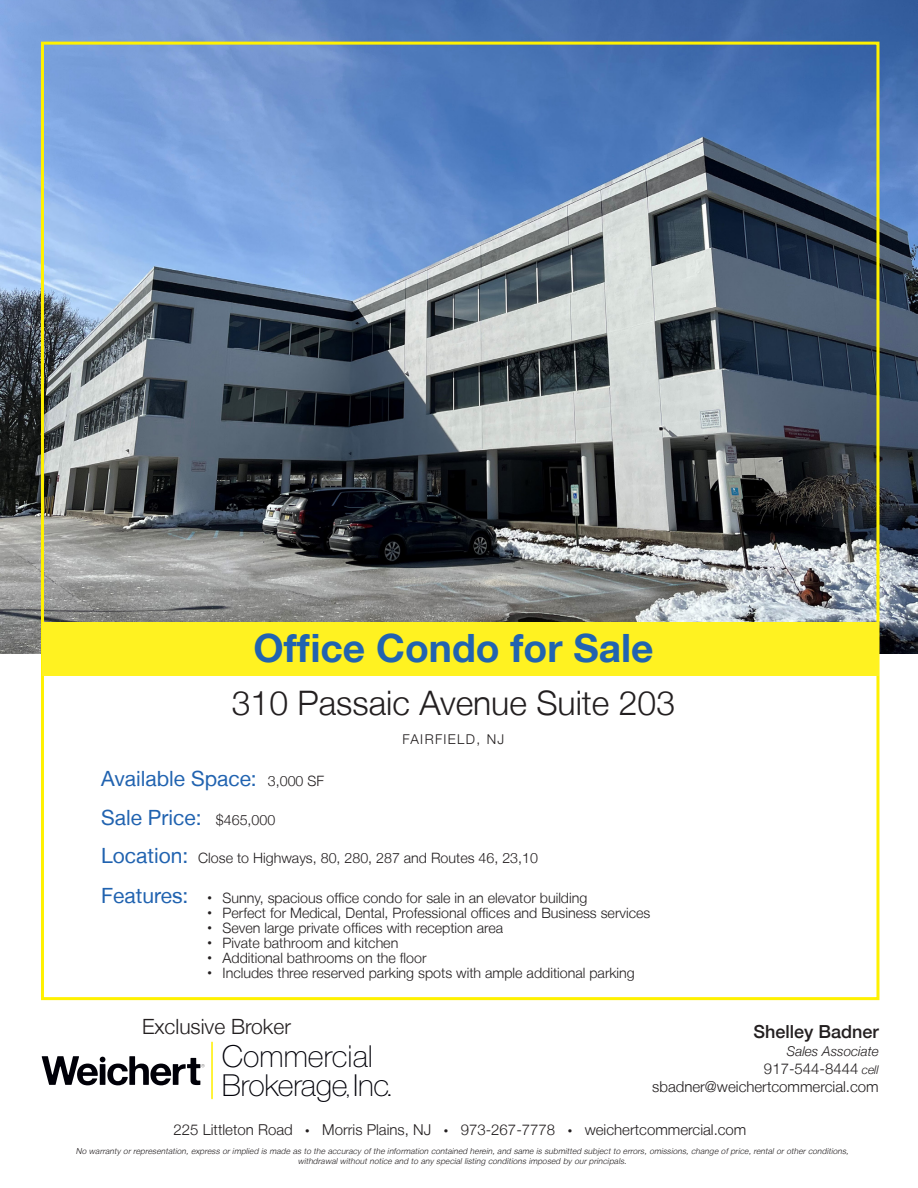
<style>
.page{position:relative;width:918px;height:1188px;background:#fff}
.page>*{position:absolute;margin:0;border:0;box-sizing:border-box;transform-origin:0 0}
.t1{font:700 39px "Helvetica Neue LT";color:#2163b0}
.t2{font:300 33.75px "Helvetica Neue LT";color:#231f20}
.t3{font:100 30.3px/28.8px "Helvetica Neue";letter-spacing:-.01em;color:#000008}
.t4{font:21px "Helvetica Neue LT";color:#2163b0}
.t5{font:300 21px "Helvetica Neue LT";color:#231f20}
.t6{font:500 18px "Helvetica Neue LT";color:#231f20}
.t7{font:300 15px "Helvetica Neue LT";color:#231f20}
.t8{font:300 14.25px "Helvetica Neue LT";color:#231f20}
.t9{font:italic 300 13.5px "Helvetica Neue LT";color:#231f20}
.t10{font:300 13.5px "Helvetica Neue LT";letter-spacing:.1em;color:#231f20}
.t11{font:13.5px "Helvetica Neue";color:#000008}
.t12{font:italic 300 8.25px/10.5px "Helvetica Neue LT";color:#231f20;text-align:center}
.s1{font-size:9px}
.s2{font-style:italic;font-size:12px}
</style>
<div class="page">
<img style="left:0;top:0;width:918px;height:653px">
<hr style="left:211px;top:1042px;width:2px;height:57px;background:#fff221">
<svg style="left:42px;top:1056px;width:163px;height:29px"></svg>
<div style="left:42px;top:622px;width:837px;height:54px;background:#fff221"></div>
<p class="t1" style="left:253px;top:624px;width:402px">Office Condo for Sale</p>
<p class="t2" style="left:232px;top:682px;width:445px">310 Passaic Avenue Suite 203</p>
<p class="t10" style="left:403px;top:731px;width:103px">FAIRFIELD, NJ</p>
<p class="t4" style="left:101px;top:766px;width:157px">Available Space:</p>
<p class="t8" style="left:268px;top:772px;width:58px">3,000 SF</p>
<p class="t4" style="left:101px;top:805px;width:102px">Sale Price:</p>
<p class="t8" style="left:216px;top:811px;width:61px">$465,000</p>
<p class="t4" style="left:101px;top:843px;width:89px">Location:</p>
<p class="t8" style="left:198px;top:849px;width:341px">Close to Highways, 80, 280, 287 and Routes 46, 23,10</p>
<p class="t4" style="left:101px;top:883px;width:89px">Features:</p>
<p class="t8" style="left:208px;top:889px;width:381px"><span class="s1">•</span> Sunny, spacious office condo for sale in an elevator building</p>
<p class="t8" style="left:208px;top:904px;width:444px"><span class="s1">•</span> Perfect for Medical, Dental, Professional offices and Business services</p>
<p class="t8" style="left:208px;top:919px;width:297px"><span class="s1">•</span> Seven large private offices with reception area</p>
<p class="t8" style="left:208px;top:934px;width:192px"><span class="s1">•</span> Pivate bathroom and kitchen</p>
<p class="t8" style="left:208px;top:949px;width:221px"><span class="s1">•</span> Additional bathrooms on the floor</p>
<p class="t8" style="left:208px;top:964px;width:429px"><span class="s1">•</span> Includes three reserved parking spots with ample additional parking</p>
<p class="t5" style="left:142px;top:1014px;width:150px">Exclusive Broker</p>
<p class="t3" style="left:222px;top:1040px;width:169px">Commercial<br>Brokerage Inc</p>
<p class="t11" style="left:346px;top:1081px;width:5px">,</p>
<p class="t11" style="left:387px;top:1081px;width:5px">.</p>
<p class="t6" style="left:753px;top:1021px;width:127px">Shelley Badner</p>
<p class="t9" style="left:787px;top:1044px;width:93px">Sales Associate</p>
<p class="t7" style="left:764px;top:1060px;width:116px">917-544-8444 <span class="s2">cell</span></p>
<p class="t7" style="left:652px;top:1078px;width:228px">sbadner@weichertcommercial.com</p>
<p class="t7" style="left:174px;top:1121px;width:574px">225 Littleton Road <span class="s1">•</span> Morris Plains, NJ <span class="s1">•</span> 973-267-7778 <span class="s1">•</span> weichertcommercial.com</p>
<p class="t12" style="left:76px;top:1145px;width:776px">No warranty or representation, express or implied is made as to the accuracy of the information contained herein, and same is submitted subject to errors, omissions, change of price, rental or other conditions, withdrawal without notice and to any special listing conditions imposed by our principals.</p>
</div>
